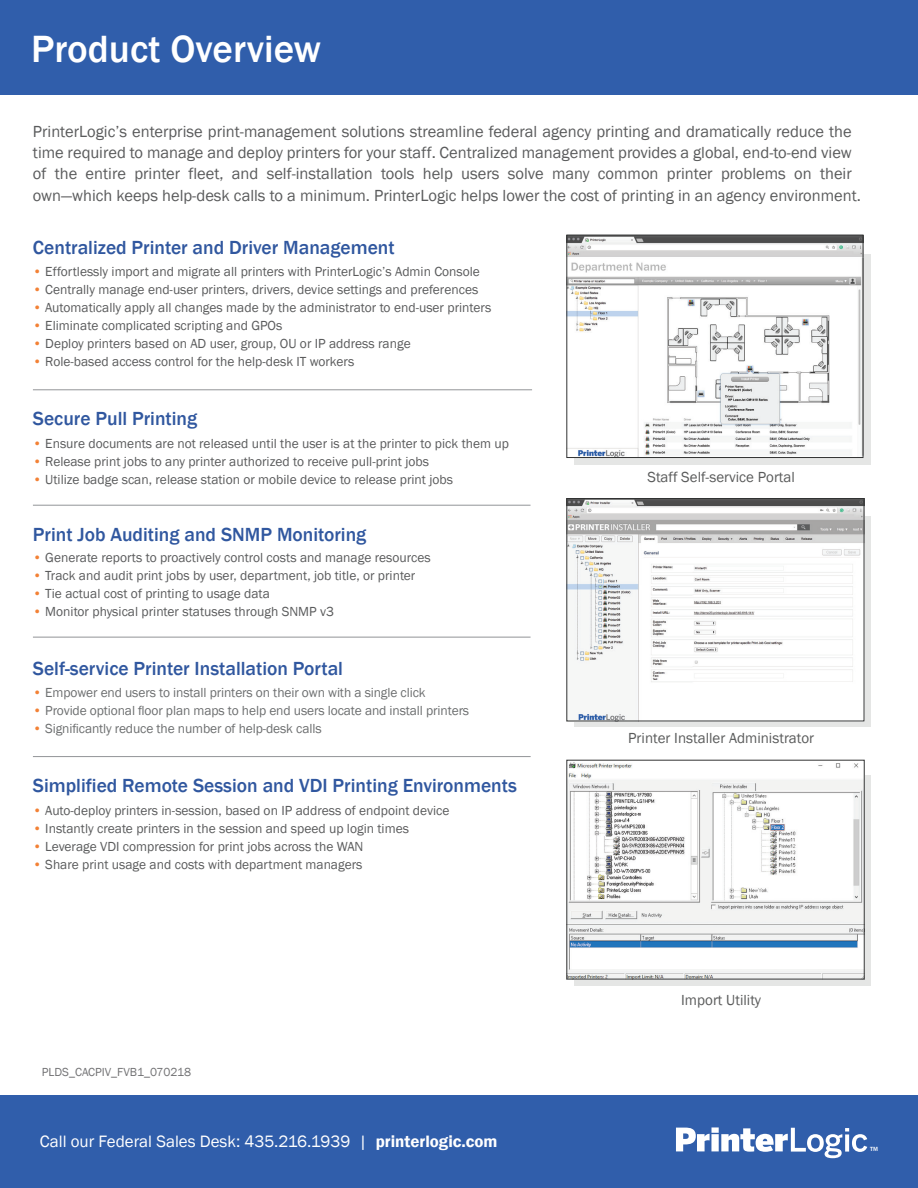
<style>
.page{position:relative;width:918px;height:1188px;background:#fff}
.page>*{position:absolute;margin:0;border:0;box-sizing:border-box;transform-origin:0 0}
.t1{font:500 39px "Franklin Gothic";color:#fff}
.t2{font:500 19.5px "Franklin Gothic";color:#30579f}
.t3{font:16.95px "Franklin Gothic";color:#fff}
.t4{font:16.5px/21px "Franklin Gothic";color:#5a5b5c}
.t5{font:15px "Franklin Gothic";color:#5a5b5b}
.t6{font:13.5px "Franklin Gothic";color:#5a5b5c}
.t7{font:13.5px "Franklin Gothic";letter-spacing:-.01em;color:#6d6f70}
.t8{font:12px "Franklin Gothic";color:#737375}
.t9{font:500 6.15px "Franklin Gothic";color:#fff}
.s1{color:#f38135}
.s2{font-weight:600}
</style>
<div class="page">
<div style="left:0;top:1095px;width:918px;height:93px;background:#305eab"></div>
<svg style="left:676px;top:1127px;width:191px;height:31px"></svg>
<svg style="left:574px;top:775px;width:296px;height:210px;background:#cfd0cf"></svg>
<svg style="left:574px;top:517px;width:296px;height:210px;background:#d7d8d7"></svg>
<div style="left:574px;top:254px;width:296px;height:211px;background:#e5e6e5"></div>
<hr style="left:33px;top:389px;width:499px;height:1px;background:#929497">
<hr style="left:33px;top:637px;width:498px;height:1px;background:#929497">
<hr style="left:33px;top:505px;width:498px;height:1px;background:#929497">
<hr style="left:33px;top:756px;width:498px;height:1px;background:#929497">
<img style="left:569px;top:500px;width:293px;height:219px">
<div style="left:567px;top:498px;width:297px;height:223px;border:1px solid #323333"></div>
<img style="left:569px;top:237px;width:292px;height:219px">
<div style="left:567px;top:235px;width:296px;height:223px;border:1px solid #323333"></div>
<img style="left:569px;top:762px;width:293px;height:215px">
<img style="left:570px;top:790px;width:130px;height:112px">
<div style="left:0;top:0;width:918px;height:95px;background:#305eab"></div>
<h1 class="t1" style="left:31px;top:25px;width:291px">Product Overview</h1>
<p class="t4" style="left:33px;top:122px;width:830px">PrinterLogic’s enterprise print-management solutions streamline federal agency printing and dramatically reduce the time required to manage and deploy printers for your staff. Centralized management provides a global, end-to-end view of the entire printer fleet, and self-installation tools help users solve many common printer problems on their own—which keeps help-desk calls to a minimum. PrinterLogic helps lower the cost of printing in an agency environment.</p>
<h2 class="t2" style="left:33px;top:235px;width:363px">Centralized Printer and Driver Management</h2>
<p class="t6" style="left:33px;top:263px;width:449px"><span class="s1">•</span> Effortlessly import and migrate all printers with PrinterLogic’s Admin Console</p>
<p class="t6" style="left:33px;top:281px;width:447px"><span class="s1">•</span> Centrally manage end-user printers, drivers, device settings and preferences</p>
<p class="t6" style="left:33px;top:299px;width:460px"><span class="s1">•</span> Automatically apply all changes made by the administrator to end-user printers</p>
<p class="t6" style="left:33px;top:317px;width:251px"><span class="s1">•</span> Eliminate complicated scripting and GPOs</p>
<p class="t6" style="left:33px;top:335px;width:379px"><span class="s1">•</span> Deploy printers based on AD user, group, OU or IP address range</p>
<p class="t6" style="left:33px;top:353px;width:323px"><span class="s1">•</span> Role-based access control for the help-desk IT workers</p>
<h2 class="t2" style="left:33px;top:407px;width:166px">Secure Pull Printing</h2>
<p class="t6" style="left:33px;top:435px;width:478px"><span class="s1">•</span> Ensure documents are not released until the user is at the printer to pick them up</p>
<p class="t6" style="left:33px;top:453px;width:398px"><span class="s1">•</span> Release print jobs to any printer authorized to receive pull-print jobs</p>
<p class="t6" style="left:33px;top:471px;width:422px"><span class="s1">•</span> Utilize badge scan, release station or mobile device to release print jobs</p>
<h2 class="t2" style="left:33px;top:523px;width:335px">Print Job Auditing and SNMP Monitoring</h2>
<p class="t6" style="left:33px;top:549px;width:399px"><span class="s1">•</span> Generate reports to proactively control costs and manage resources</p>
<p class="t6" style="left:33px;top:567px;width:384px"><span class="s1">•</span> Track and audit print jobs by user, department, job title, or printer</p>
<p class="t6" style="left:33px;top:585px;width:238px"><span class="s1">•</span> Tie actual cost of printing to usage data</p>
<p class="t6" style="left:33px;top:603px;width:303px"><span class="s1">•</span> Monitor physical printer statuses through SNMP v3</p>
<h2 class="t2" style="left:33px;top:656px;width:312px">Self-service Printer Installation Portal</h2>
<p class="t7" style="left:33px;top:684px;width:394px"><span class="s1">•</span> Empower end users to install printers on their own with a single click</p>
<p class="t7" style="left:33px;top:702px;width:438px"><span class="s1">•</span> Provide optional floor plan maps to help end users locate and install printers</p>
<p class="t7" style="left:33px;top:720px;width:290px"><span class="s1">•</span> Significantly reduce the number of help-desk calls</p>
<h2 class="t2" style="left:33px;top:774px;width:486px">Simplified Remote Session and VDI Printing Environments</h2>
<p class="t6" style="left:33px;top:802px;width:418px"><span class="s1">•</span> Auto-deploy printers in-session, based on IP address of endpoint device</p>
<p class="t6" style="left:33px;top:820px;width:378px"><span class="s1">•</span> Instantly create printers in the session and speed up login times</p>
<p class="t6" style="left:33px;top:838px;width:332px"><span class="s1">•</span> Leverage VDI compression for print jobs across the WAN</p>
<p class="t6" style="left:33px;top:856px;width:331px"><span class="s1">•</span> Share print usage and costs with department managers</p>
<p class="t5" style="left:647px;top:467px;width:149px">Staff Self-service Portal</p>
<p class="t5" style="left:628px;top:729px;width:188px">Printer Installer Administrator</p>
<p class="t8" style="left:42px;top:1065px;width:151px">PLDS_CACPIV_FVB1_070218</p>
<p class="t3" style="left:40px;top:1131px;width:459px">Call our Federal Sales Desk: 435.216.1939 | <span class="s2">printerlogic.com</span></p>
<p class="t5" style="left:681px;top:990px;width:81px">Import Utility</p>
<p class="t9" style="left:870px;top:1146px;width:9px">TM</p>
</div>
